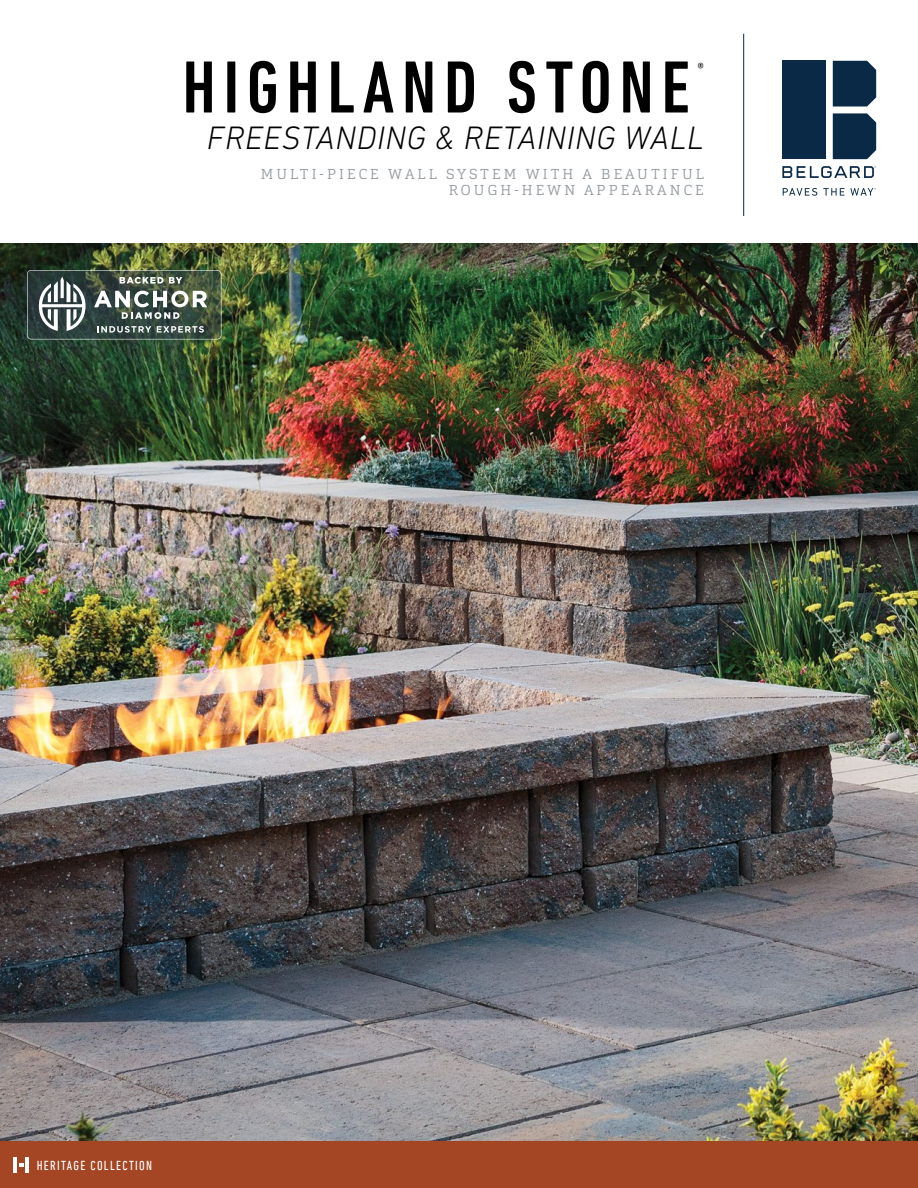
<style>
.page{position:relative;width:918px;height:1188px;background:#fff}
.page>*{position:absolute;margin:0;border:0;box-sizing:border-box;transform-origin:0 0}
.t1{font:500 condensed 75px "DIN Next LT Pro";letter-spacing:.1em;color:#000}
.t2{font:italic 300 33px "DIN Next LT Pro";letter-spacing:.02em;color:#000}
.t3{font:500 condensed 14.85px "DIN Next LT Pro";color:#000}
.t4{font:300 14.25px/16.5px "Cargan";letter-spacing:.21em;color:#959b9f;text-align:right}
.t5{font:condensed 13.35px "DIN Next LT Pro";letter-spacing:.1em;color:#fff}
</style>
<div class="page">
<hr style="left:743px;top:34px;width:1px;height:182px;background:#0a2947">
<div style="left:833px;top:61px;width:43px;height:46px;background:#0a2947"></div>
<div style="left:833px;top:113px;width:43px;height:46px;background:#0a2947"></div>
<div style="left:782px;top:61px;width:44px;height:98px;background:#0a2947"></div>
<svg style="left:782px;top:166px;width:94px;height:12px"></svg>
<svg style="left:783px;top:188px;width:34px;height:8px"></svg>
<svg style="left:823px;top:188px;width:53px;height:8px"></svg>
<div style="left:0;top:1141px;width:918px;height:47px;background:#a44624"></div>
<hr style="left:14px;top:1158px;width:3px;height:15px;background:#fff">
<svg style="left:19px;top:1163px;width:5px;height:4px"></svg>
<hr style="left:25px;top:1158px;width:4px;height:15px;background:#fff">
<img style="left:0;top:243px;width:918px;height:898px">
<svg style="left:27px;top:270px;width:194px;height:69px"></svg>
<h1 class="t1" style="left:182px;top:45px;width:509px">HIGHLAND STONE</h1>
<p class="t3" style="left:697px;top:59px;width:8px">®</p>
<h2 class="t2" style="left:207px;top:118px;width:498px">FREESTANDING &amp; RETAINING WALL</h2>
<p class="t4" style="left:261px;top:165px;width:445px">MULTI-PIECE WALL SYSTEM WITH A BEAUTIFUL<br>ROUGH-HEWN APPEARANCE</p>
<p class="t5" style="left:37px;top:1158px;width:117px">HERITAGE COLLECTION</p>
</div>
